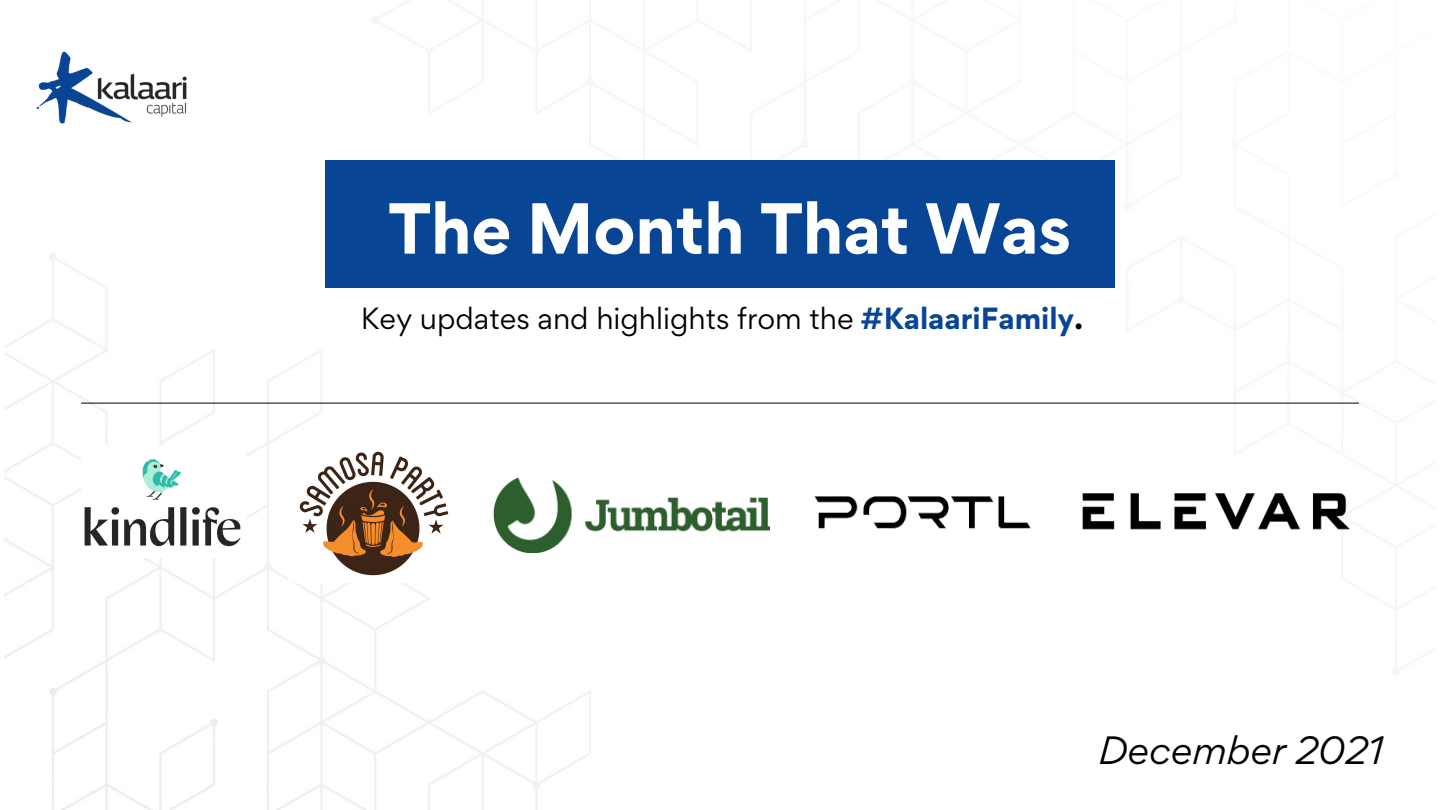
<style>
.page{position:relative;width:1440px;height:810px;background:#fff}
.page>*{position:absolute;margin:0;border:0;box-sizing:border-box;transform-origin:0 0}
.t1{font:700 64.4px "Gordita";letter-spacing:-.01em;color:#fff}
.t2{font:italic 35.3px "Gordita";color:#000}
.t3{font:27.3px "Gordita";color:#000}
.s1{font-weight:700;color:#094595}
.s2{font-weight:700}
</style>
<div class="page">
<img style="left:4px;top:0;width:1432px;height:810px">
<div style="left:325px;top:160px;width:789px;height:128px;background:#094595"></div>
<img style="left:25px;top:0;width:170px;height:170px">
<hr style="left:81px;top:403px;width:1278px;height:1px;background:#000">
<img style="left:494px;top:475px;width:276px;height:78px">
<img style="left:81px;top:445px;width:164px;height:113px">
<img style="left:1072px;top:478px;width:287px;height:66px">
<img style="left:289px;top:445px;width:171px;height:138px">
<img style="left:815px;top:442px;width:219px;height:144px">
<p class="t1" style="left:388px;top:185px;width:685px">The Month That Was</p>
<p class="t3" style="left:361px;top:300px;width:723px">Key updates and highlights from the <span class="s1">#KalaariFamily</span><span class="s2">.</span></p>
<p class="t2" style="left:1099px;top:726px;width:286px">December 2021</p>
</div>
